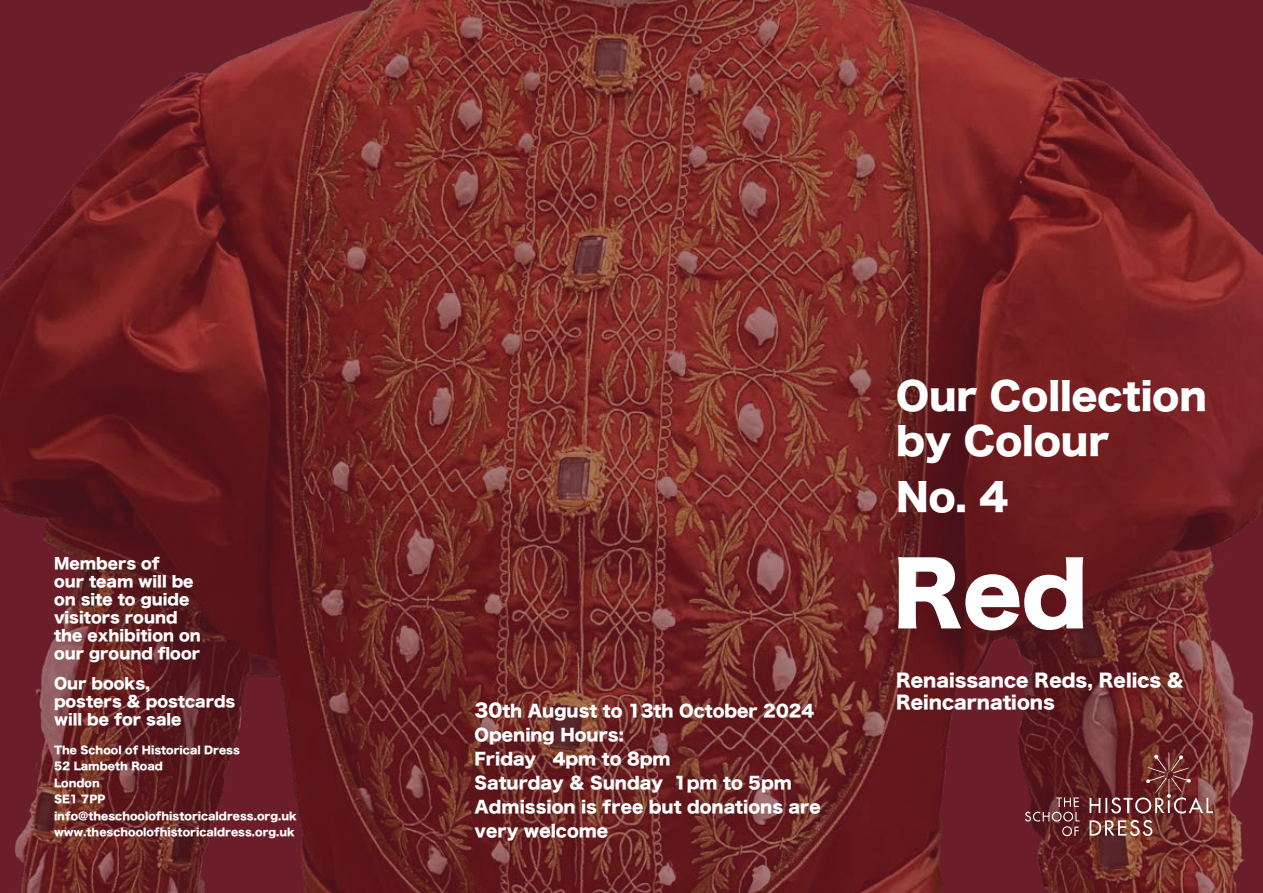
<style>
.page{position:relative;width:1263px;height:893px;background:#fff}
.page>*{position:absolute;margin:0;border:0;box-sizing:border-box;transform-origin:0 0}
.t1{font:85.5px "Hira Kaku Std W8";color:#fff}
.t2{font:37.5px/45px "Hira Kaku Std W8";color:#fff}
.t3{font:18px/21.6px "Hira Kaku Std W8";color:#fff}
.t4{font:16.5px/24px "Hira Kaku Std W8";color:#fff}
.t5{font:15px/18px "Hira Kaku Std W8";color:#fff}
.t6{font:10.5px/16.5px "Hira Kaku Std W8";color:#fff}
.s1{font-size:18px}
</style>
<div class="page">
<img style="left:0;top:0;width:1263px;height:893px">
<img style="left:1025px;top:752px;width:188px;height:84px">
<h3 class="t5" style="left:54px;top:555px;width:148px">Members of<br>our team will be on site to guide visitors round the exhibition on our ground floor</h3>
<h3 class="t5" style="left:54px;top:675px;width:183px">Our books,<br>posters &amp; postcards will be for sale</h3>
<p class="t6" style="left:54px;top:742px;width:244px">The School of Historical Dress<br>52 Lambeth Road<br>London<br>SE1 7PP info@theschoolofhistoricaldress.org.uk www.theschoolofhistoricaldress.org.uk</p>
<h3 class="t4" style="left:475px;top:699px;width:348px"><span class="s1">30</span>th August to 13th October 2024<br>Opening Hours:<br>Friday 4pm to 8pm<br>Saturday &amp; Sunday 1pm to 5pm<br>Admission is free but donations are very welcome</h3>
<h2 class="t2" style="left:896px;top:375px;width:312px">Our Collection by Colour</h2>
<h2 class="t2" style="left:896px;top:476px;width:114px">No. 4</h2>
<h1 class="t1" style="left:893px;top:546px;width:196px">Red</h1>
<h3 class="t3" style="left:896px;top:670px;width:289px">Renaissance Reds, Relics &amp;<br>Reincarnations</h3>
</div>
